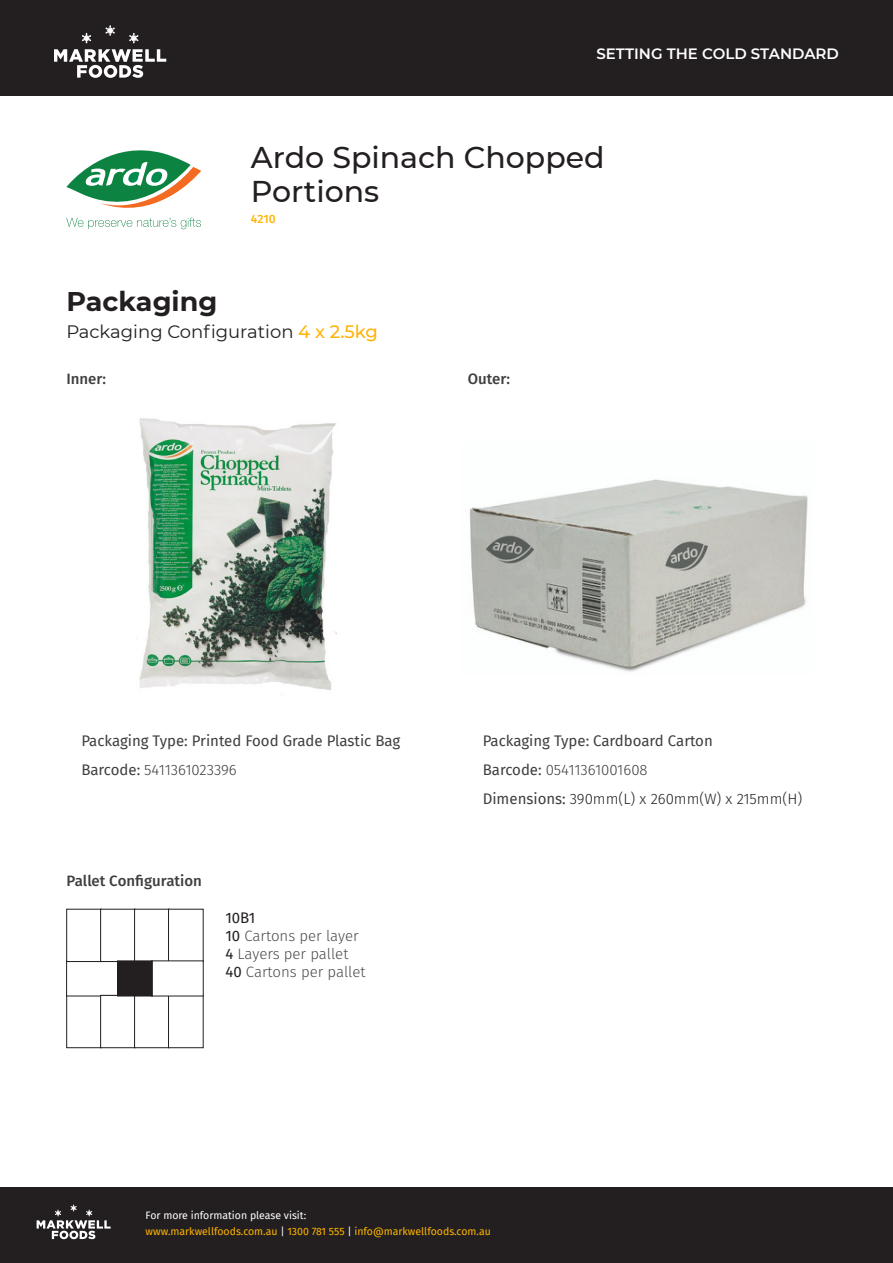
<style>
.page{position:relative;width:893px;height:1263px;background:#fff}
.page>*{position:absolute;margin:0;border:0;box-sizing:border-box;transform-origin:0 0}
.t1{font:500 30px/34.5px "Montserrat";color:#231f20}
.t2{font:700 27px "Montserrat";color:#231f20}
.t3{font:18px "Montserrat";color:#231f20}
.t4{font:15px "Fira Sans";color:#3e3e3f}
.t5{font:300 15px/18px "Fira Sans";color:#4b4c4d}
.t6{font:300 15px "Fira Sans";color:#3e3e3f}
.t7{font:300 15px "Fira Sans";color:#231f20}
.t8{font:500 15px "Fira Sans";color:#3e3e3f}
.t9{font:600 15px "Montserrat";color:#fff}
.t10{font:500 12px "Fira Sans";color:#ffb500}
.t11{font:10.5px/16.5px "Fira Sans";color:#ffb500}
.s1{font-weight:500;color:#ffb30a}
.s2{font-weight:400}
.s3{font-weight:400;color:#231f20}
.s4{font-weight:400;color:#3e3e3f}
.s5{color:#fff}
</style>
<div class="page">
<div style="left:0;top:1187px;width:893px;height:76px;background:#231f20"></div>
<svg style="left:37px;top:1204px;width:74px;height:35px"></svg>
<div style="left:0;top:0;width:893px;height:95px;background:#231f20"></div>
<svg style="left:54px;top:49px;width:112px;height:29px"></svg>
<svg style="left:82px;top:33px;width:9px;height:10px"></svg>
<svg style="left:106px;top:25px;width:9px;height:11px"></svg>
<svg style="left:129px;top:33px;width:9px;height:10px"></svg>
<svg style="left:66px;top:150px;width:135px;height:79px"></svg>
<img style="left:469px;top:479px;width:339px;height:193px">
<div style="left:66px;top:995px;width:36px;height:53px;border:1px solid #231f20"></div>
<div style="left:66px;top:909px;width:36px;height:53px;border:1px solid #231f20"></div>
<div style="left:100px;top:995px;width:36px;height:53px;border:1px solid #231f20"></div>
<div style="left:100px;top:909px;width:36px;height:53px;border:1px solid #231f20"></div>
<div style="left:134px;top:995px;width:35px;height:53px;border:1px solid #231f20"></div>
<div style="left:134px;top:909px;width:35px;height:53px;border:1px solid #231f20"></div>
<div style="left:168px;top:995px;width:35px;height:53px;border:1px solid #231f20"></div>
<div style="left:168px;top:909px;width:35px;height:53px;border:1px solid #231f20"></div>
<div style="left:118px;top:961px;width:34px;height:35px;background:#231f20"></div>
<div style="left:117px;top:961px;width:36px;height:35px;border:1px solid #231f20"></div>
<img style="left:136px;top:418px;width:201px;height:277px">
<p class="t9" style="left:596px;top:43px;width:244px">SETTING THE COLD STANDARD</p>
<p class="t2" style="left:66px;top:282px;width:153px">Packaging</p>
<p class="t1" style="left:251px;top:139px;width:355px">Ardo Spinach Chopped<br>Portions</p>
<p class="t10" style="left:251px;top:211px;width:26px">4210</p>
<p class="t3" style="left:66px;top:320px;width:313px">Packaging Configuration <span class="s1">4 x 2.5kg</span></p>
<p class="t8" style="left:66px;top:368px;width:41px">Inner:</p>
<p class="t8" style="left:468px;top:368px;width:44px">Outer:</p>
<p class="t4" style="left:81px;top:730px;width:320px">Packaging Type: Printed Food Grade Plastic Bag</p>
<p class="t6" style="left:81px;top:759px;width:157px"><span class="s2">Barcode:</span> 5411361023396</p>
<p class="t8" style="left:66px;top:870px;width:137px">Pallet Configuration</p>
<p class="t5" style="left:225px;top:909px;width:142px"><span class="s3">10B1<br>10</span> Cartons per layer<br><span class="s3">4</span> Layers per pallet<br><span class="s3">40</span> Cartons per pallet</p>
<p class="t4" style="left:483px;top:730px;width:232px">Packaging Type: Cardboard Carton</p>
<p class="t6" style="left:483px;top:759px;width:166px"><span class="s2">Barcode:</span> 05411361001608</p>
<p class="t7" style="left:483px;top:788px;width:321px"><span class="s4">Dimensions:</span> 390mm(L) x 260mm(W) x 215mm(H)</p>
<p class="t11" style="left:146px;top:1206px;width:347px"><span class="s5">For more information please visit:<br></span>www.markwellfoods.com.au <span class="s5">|</span> 1300 781 555 <span class="s5">|</span> info@markwellfoods.com.au</p>
</div>
